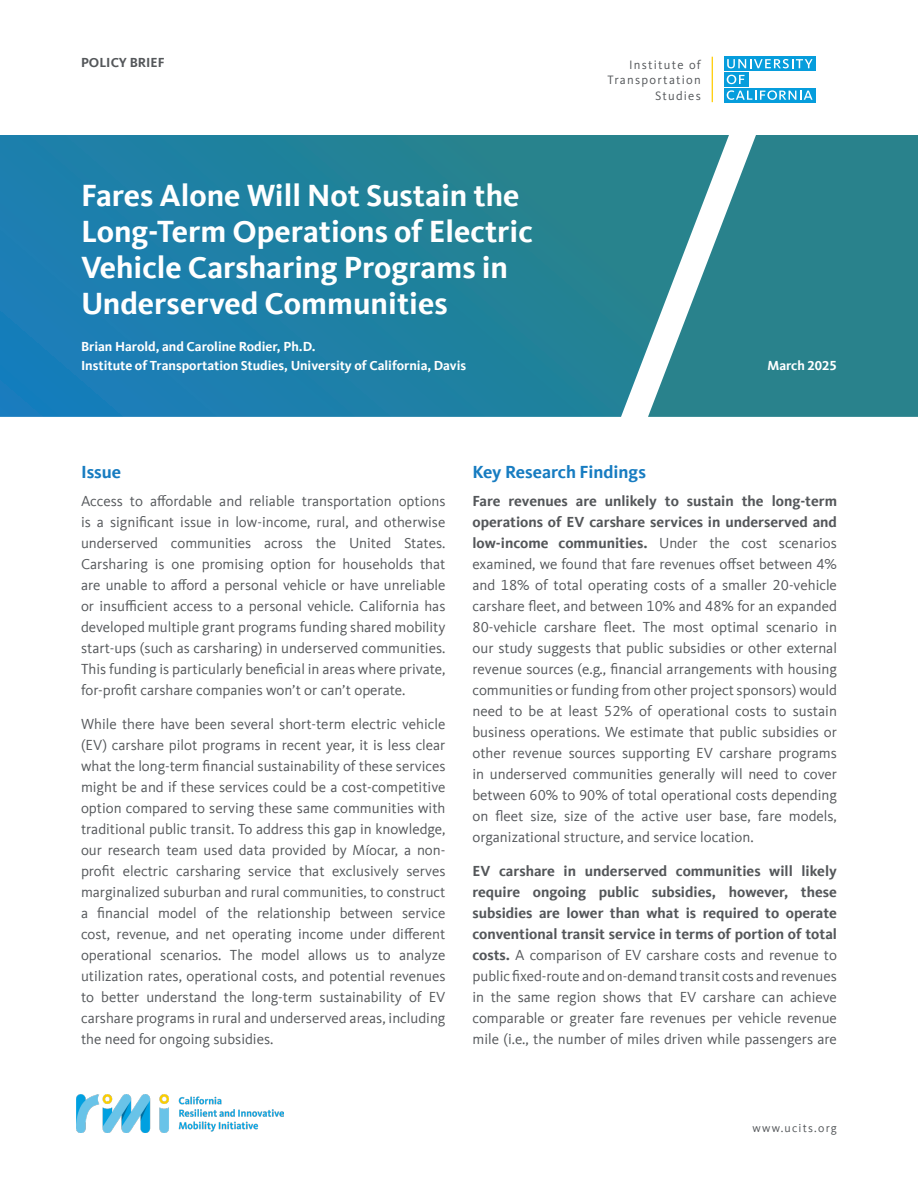
<style>
.page{position:relative;width:918px;height:1188px;background:#fff}
.page>*{position:absolute;margin:0;border:0;box-sizing:border-box;transform-origin:0 0}
.t1{font:700 31.5px/36px "Kievit Offc Pro";color:#fff}
.t2{font:700 18px "Kievit Offc Pro";color:#177cc1}
.t3{font:15px/21px "Kievit Offc Pro";color:#54575a;text-align:justify}
.t4{font:700 13.5px "Kievit Offc Pro";color:#fff}
.t5{font:700 13.5px "Kievit Offc Pro";color:#54575a}
.t6{font:12.6px "Kievit Offc Pro";letter-spacing:.1em;color:#54575a}
.t7{font:12px "Kievit Offc Pro";letter-spacing:.1em;color:#54575a}
.s1{font-weight:700}
</style>
<div class="page">
<svg style="left:0;top:135px;width:648px;height:282px;background:#2080a2"></svg>
<svg style="left:648px;top:135px;width:270px;height:282px;background:#3b8d96"></svg>
<div style="left:724px;top:72px;width:25px;height:14px;background:#069ddc"></div>
<div style="left:724px;top:57px;width:92px;height:14px;background:#069ddc"></div>
<div style="left:724px;top:88px;width:92px;height:14px;background:#069ddc"></div>
<svg style="left:727px;top:59px;width:86px;height:9px"></svg>
<svg style="left:727px;top:90px;width:86px;height:10px"></svg>
<svg style="left:727px;top:75px;width:18px;height:9px"></svg>
<hr style="left:712px;top:57px;width:1px;height:45px;background:#fc0">
<img style="left:76px;top:1095px;width:208px;height:38px">
<p class="t5" style="left:81px;top:55px;width:85px">POLICY BRIEF</p>
<p class="t6" style="left:629px;top:57px;width:73px">Institute of</p>
<p class="t6" style="left:655px;top:88px;width:47px">Studies</p>
<p class="t6" style="left:607px;top:72px;width:95px">Transportation</p>
<p class="t1" style="left:81px;top:177px;width:453px">Fares Alone Will Not Sustain the<br>Long-Term Operations of Electric<br>Vehicle Carsharing Programs in<br>Underserved Communities</p>
<p class="t4" style="left:81px;top:338px;width:236px">Brian Harold, and Caroline Rodier, Ph.D.</p>
<p class="t4" style="left:81px;top:358px;width:387px">Institute of Transportation Studies, University of California, Davis</p>
<p class="t4" style="left:768px;top:358px;width:71px">March 2025</p>
<h1 class="t2" style="left:81px;top:461px;width:42px">Issue</h1>
<p class="t3" style="left:81px;top:490px;width:366px">Access to affordable and reliable transportation options is a significant issue in low-income, rural, and otherwise underserved communities across the United States.<br>Carsharing is one promising option for households that are unable to afford a personal vehicle or have unreliable or insufficient access to a personal vehicle. California has developed multiple grant programs funding shared mobility start-ups (such as carsharing) in underserved communities.<br>This funding is particularly beneficial in areas where private, for-profit carshare companies won’t or can’t operate.</p>
<p class="t3" style="left:81px;top:714px;width:366px">While there have been several short-term electric vehicle (EV) carshare pilot programs in recent year, it is less clear what the long-term financial sustainability of these services might be and if these services could be a cost-competitive option compared to serving these same communities with traditional public transit. To address this gap in knowledge, our research team used data provided by Míocar, a non&shy;profit electric carsharing service that exclusively serves marginalized suburban and rural communities, to construct a financial model of the relationship between service cost, revenue, and net operating income under different operational scenarios. The model allows us to analyze utilization rates, operational costs, and potential revenues to better understand the long-term sustainability of EV carshare programs in rural and underserved areas, including the need for ongoing subsidies.</p>
<h1 class="t2" style="left:472px;top:461px;width:175px">Key Research Findings</h1>
<p class="t3" style="left:472px;top:490px;width:366px"><span class="s1">Fare revenues are unlikely to sustain the long-term operations of EV carshare services in underserved and low-income communities.</span> Under the cost scenarios examined, we found that fare revenues offset between 4% and 18% of total operating costs of a smaller 20-vehicle carshare fleet, and between 10% and 48% for an expanded 80-vehicle carshare fleet. The most optimal scenario in our study suggests that public subsidies or other external revenue sources (e.g., financial arrangements with housing communities or funding from other project sponsors) would need to be at least 52% of operational costs to sustain business operations. We estimate that public subsidies or other revenue sources supporting EV carshare programs in underserved communities generally will need to cover between 60% to 90% of total operational costs depending on fleet size, size of the active user base, fare models, organizational structure, and service location.</p>
<p class="t3" style="left:472px;top:861px;width:366px"><span class="s1">EV carshare in underserved communities will likely require ongoing public subsidies, however, these subsidies are lower than what is required to operate conventional transit service in terms of portion of total costs.</span> A comparison of EV carshare costs and revenue to public fixed-route and on-demand transit costs and revenues in the same region shows that EV carshare can achieve comparable or greater fare revenues per vehicle revenue mile (i.e., the number of miles driven while passengers are</p>
<p class="t7" style="left:753px;top:1121px;width:86px">www.ucits.org</p>
</div>
